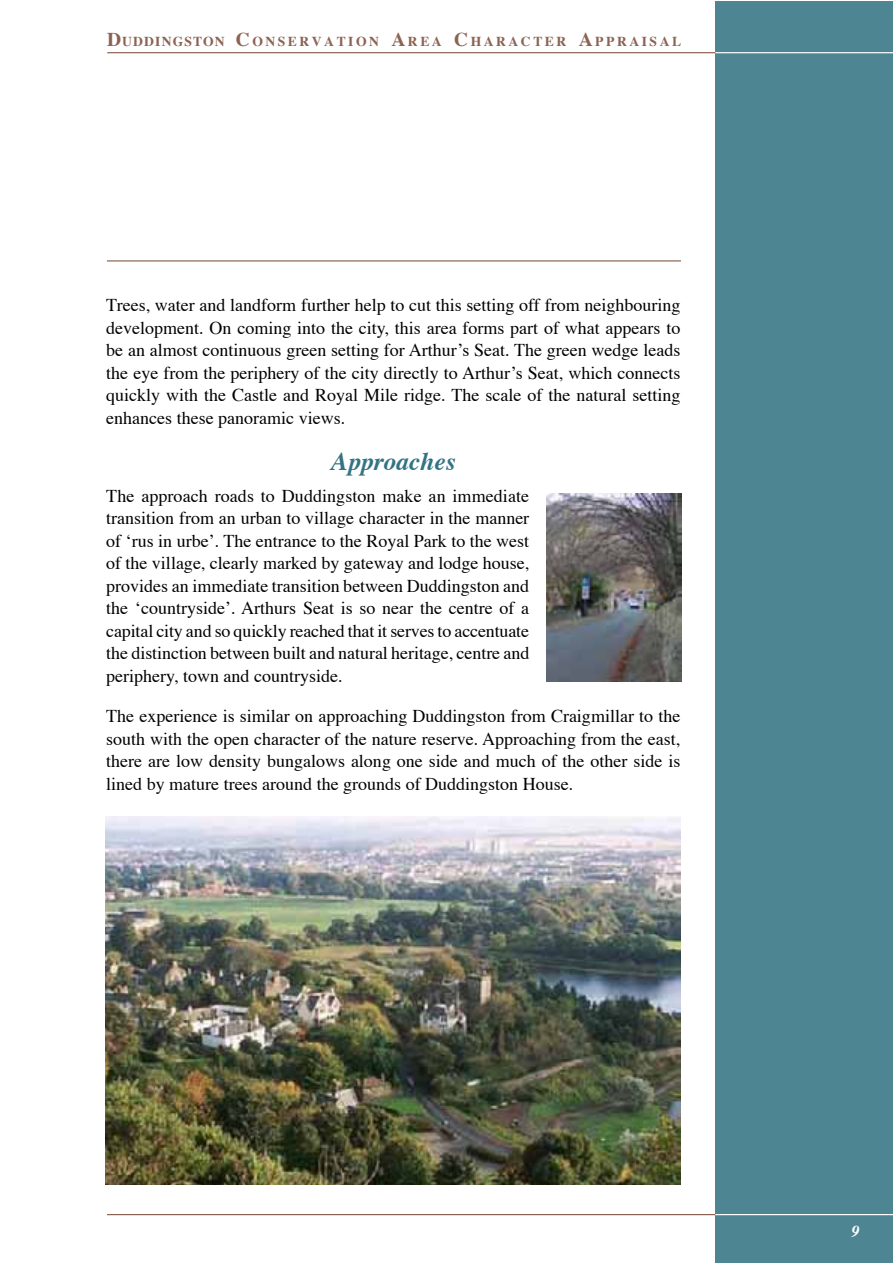
<style>
.page{position:relative;width:893px;height:1263px;background:#fff}
.page>*{position:absolute;margin:0;border:0;box-sizing:border-box;transform-origin:0 0}
.t1{font:italic 700 25.5px "Times";color:#337484}
.t2{font:18px/22.5px "Times";color:#000;text-align:justify}
.t3{font:700 13.65px "Times";letter-spacing:.185em;color:#8b6353}
.s1{font-size:19.5px}
</style>
<div class="page">
<div style="left:715px;top:1px;width:178px;height:1262px;background:#4d8593"></div>
<hr style="left:107px;top:52px;width:608px;height:1px;background:#8b6353">
<hr style="left:107px;top:1214px;width:608px;height:1px;background:#8b6353">
<hr style="left:715px;top:52px;width:178px;height:1px;background:#fff">
<hr style="left:715px;top:1214px;width:178px;height:1px;background:#fff">
<hr style="left:107px;top:260px;width:574px;height:1px;background:#8b6353">
<img style="left:106px;top:816px;width:574px;height:369px">
<img style="left:546px;top:493px;width:135px;height:188px">
<p class="t3" style="left:107px;top:32px;width:576px"><span class="s1">D</span>UDDINGSTON <span class="s1">C</span>ONSERVATION <span class="s1">A</span>REA <span class="s1">C</span>HARACTER <span class="s1">A</span>PPRAISAL</p>
<p class="t2" style="left:106px;top:295px;width:576px">Trees, water and landform further help to cut this setting off from neighbouring development. On coming into the city, this area forms part of what appears to be an almost continuous green setting for Arthur’s Seat. The green wedge leads the eye from the periphery of the city directly to Arthur’s Seat, which connects quickly with the Castle and Royal Mile ridge. The scale of the natural setting enhances these panoramic views.</p>
<h1 class="t1" style="left:331px;top:445px;width:126px">Approaches</h1>
<p class="t2" style="left:106px;top:485px;width:425px">The approach roads to Duddingston make an immediate transition from an urban to village character in the manner of ‘rus in urbe’. The entrance to the Royal Park to the west of the village, clearly marked by gateway and lodge house, provides an immediate transition between Duddingston and the ‘countryside’. Arthurs Seat is so near the centre of a capital city and so quickly reached that it serves to accentuate the distinction between built and natural heritage, centre and periphery, town and countryside.</p>
<p class="t2" style="left:106px;top:706px;width:576px">The experience is similar on approaching Duddingston from Craigmillar to the south with the open character of the nature reserve. Approaching from the east, there are low density bungalows along one side and much of the other side is lined by mature trees around the grounds of Duddingston House.</p>
</div>
